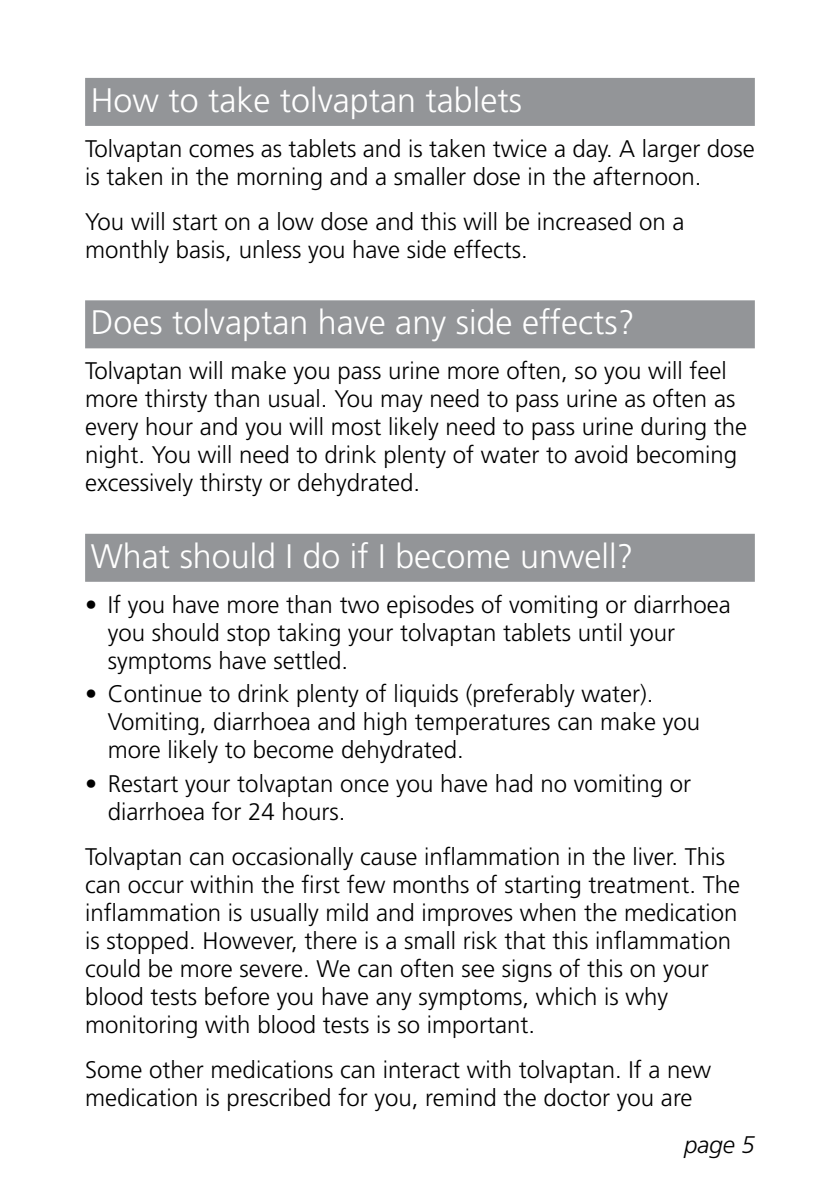
<style>
.page{position:relative;width:840px;height:1191px;background:#fff}
.page>*{position:absolute;margin:0;border:0;box-sizing:border-box;transform-origin:0 0}
.t1{font:300 34px "Frutiger";color:#fff}
.t2{font:300 24px/28px "Frutiger";color:#000}
.t3{font:italic 300 24px "Frutiger";color:#000}
</style>
<div class="page">
<div style="left:85px;top:78px;width:669px;height:48px;background:#939598"></div>
<div style="left:85px;top:300px;width:669px;height:48px;background:#939598"></div>
<div style="left:85px;top:534px;width:669px;height:48px;background:#939598"></div>
<h1 class="t1" style="left:91px;top:81px;width:432px">How to take tolvaptan tablets</h1>
<p class="t2" style="left:85px;top:134px;width:671px">Tolvaptan comes as tablets and is taken twice a day. A larger dose is taken in the morning and a smaller dose in the afternoon.</p>
<p class="t2" style="left:85px;top:207px;width:600px">You will start on a low dose and this will be increased on a monthly basis, unless you have side effects.</p>
<h1 class="t1" style="left:91px;top:303px;width:545px">Does tolvaptan have any side effects?</h1>
<p class="t2" style="left:85px;top:357px;width:663px">Tolvaptan will make you pass urine more often, so you will feel more thirsty than usual. You may need to pass urine as often as every hour and you will most likely need to pass urine during the night. You will need to drink plenty of water to avoid becoming excessively thirsty or dehydrated.</p>
<h1 class="t1" style="left:91px;top:536px;width:544px">What should I do if I become unwell?</h1>
<p class="t2" style="left:108px;top:590px;width:624px;text-indent:-23px">• If you have more than two episodes of vomiting or diarrhoea you should stop taking your tolvaptan tablets until your symptoms have settled.</p>
<p class="t2" style="left:108px;top:680px;width:593px;text-indent:-23px">• Continue to drink plenty of liquids (preferably water).<br>Vomiting, diarrhoea and high temperatures can make you more likely to become dehydrated.</p>
<p class="t2" style="left:108px;top:769px;width:584px;text-indent:-23px">• Restart your tolvaptan once you have had no vomiting or diarrhoea for 24 hours.</p>
<p class="t2" style="left:85px;top:842px;width:656px">Tolvaptan can occasionally cause inflammation in the liver. This can occur within the first few months of starting treatment. The inflammation is usually mild and improves when the medication is stopped. However, there is a small risk that this inflammation could be more severe. We can often see signs of this on your blood tests before you have any symptoms, which is why monitoring with blood tests is so important.</p>
<p class="t2" style="left:85px;top:1056px;width:627px">Some other medications can interact with tolvaptan. If a new medication is prescribed for you, remind the doctor you are</p>
<p class="t3" style="left:683px;top:1131px;width:72px">page 5</p>
</div>
